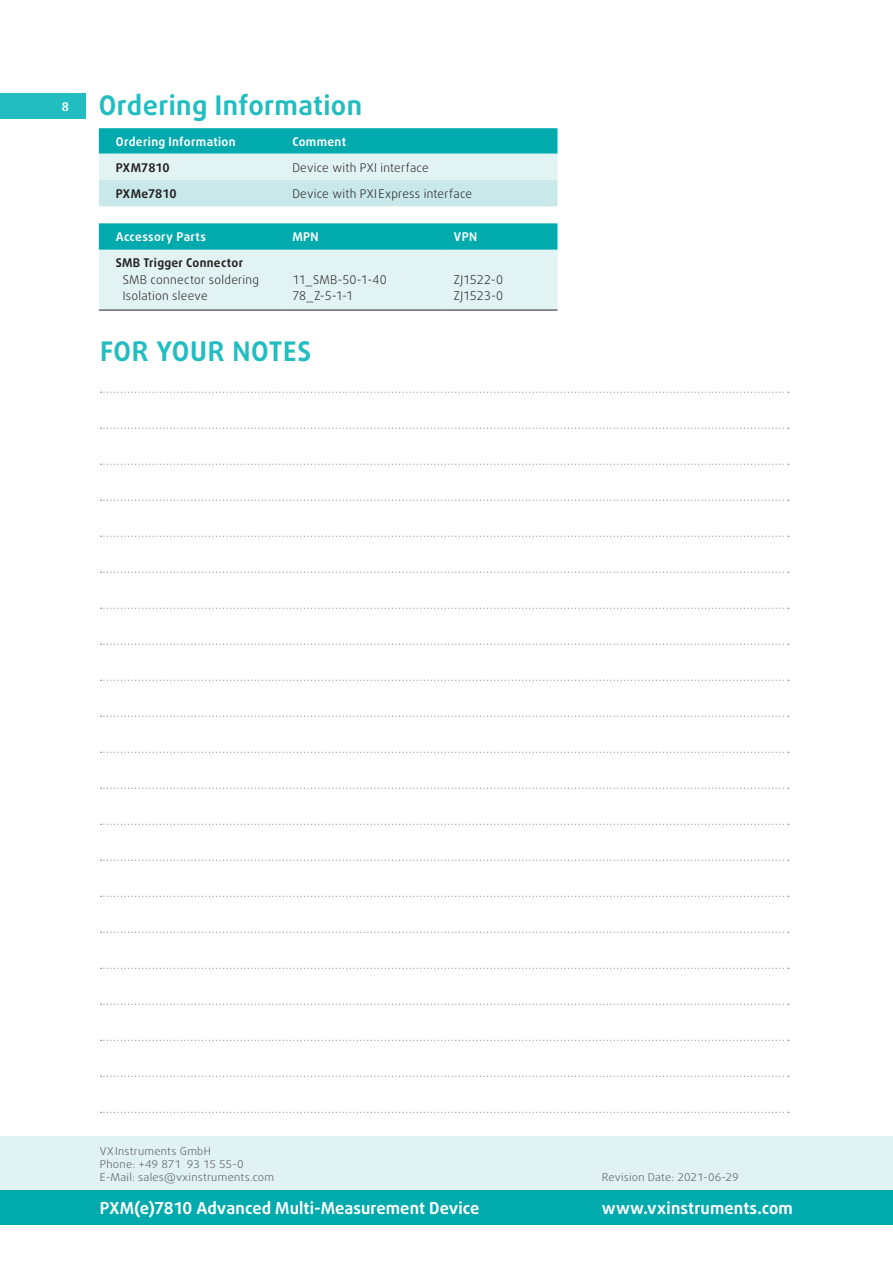
<style>
.page{position:relative;width:893px;height:1263px;background:#fff}
.page>*{position:absolute;margin:0;border:0;box-sizing:border-box;transform-origin:0 0}
.Header_überTabelle{font:700 27px "Daxline Pro";letter-spacing:.015em;color:#21bdc1}
.t1{font:700 16.5px "Daxline Pro";letter-spacing:.005em;color:#fff}
.Tabelle{font:300 12px/16.5px "Daxline Pro";letter-spacing:.02em;color:#231f20}
.Tabelle_Überschrift{font:700 12px "Daxline Pro";letter-spacing:.025em;color:#fff}
.Tabelle-2{font:700 12px "Daxline Pro";letter-spacing:.02em;color:#231f20}
.Tabelle-3{font:700 12px "Daxline Pro";letter-spacing:-.005em;color:#231f20}
.Tabelle-4{font:700 12px "Daxline Pro";color:#231f20}
.Seitenzahl{font:700 12px "Daxline Pro";color:#fff}
.Kleingedruckt{font:300 10.65px/13px "Daxline Pro";letter-spacing:.02em;color:#57585a;scale:1.05 1}
</style>
<div class="page">
<div style="left:0;top:1136px;width:893px;height:55px;background:#e0f2f3"></div>
<div style="left:0;top:1191px;width:893px;height:34px;background:#00aaad"></div>
<div style="left:0;top:94px;width:85px;height:25px;background:#21bdc1"></div>
<svg style="left:100px;top:392px;width:689px;height:1px"></svg>
<svg style="left:100px;top:428px;width:689px;height:1px"></svg>
<svg style="left:100px;top:464px;width:689px;height:1px"></svg>
<svg style="left:100px;top:500px;width:689px;height:1px"></svg>
<svg style="left:100px;top:536px;width:689px;height:1px"></svg>
<svg style="left:100px;top:572px;width:689px;height:1px"></svg>
<svg style="left:100px;top:608px;width:689px;height:1px"></svg>
<svg style="left:100px;top:644px;width:689px;height:1px"></svg>
<svg style="left:100px;top:680px;width:689px;height:1px"></svg>
<svg style="left:100px;top:716px;width:689px;height:1px"></svg>
<svg style="left:100px;top:752px;width:689px;height:1px"></svg>
<svg style="left:100px;top:788px;width:689px;height:1px"></svg>
<svg style="left:100px;top:824px;width:689px;height:1px"></svg>
<svg style="left:100px;top:860px;width:689px;height:1px"></svg>
<svg style="left:100px;top:896px;width:689px;height:1px"></svg>
<svg style="left:100px;top:932px;width:689px;height:1px"></svg>
<svg style="left:100px;top:968px;width:689px;height:1px"></svg>
<svg style="left:100px;top:1004px;width:689px;height:1px"></svg>
<svg style="left:100px;top:1040px;width:689px;height:1px"></svg>
<svg style="left:100px;top:1076px;width:689px;height:1px"></svg>
<svg style="left:100px;top:1112px;width:689px;height:1px"></svg>
<svg style="left:99px;top:128px;width:458px;height:26px;background:#06acae"></svg>
<svg style="left:99px;top:154px;width:458px;height:156px;fill:#e2f3f4"></svg>
<div style="left:99px;top:180px;width:458px;height:26px;background:#c8e8ea"></div>
<svg style="left:99px;top:223px;width:458px;height:27px;background:#06acae"></svg>
<hr style="left:99px;top:310px;width:185px;height:1px;background:#231f20">
<hr style="left:284px;top:310px;width:161px;height:1px;background:#231f20">
<hr style="left:445px;top:310px;width:112px;height:1px;background:#231f20">
<p class="Seitenzahl" style="left:62px;top:98px;width:9px">8</p>
<p class="Tabelle_Überschrift" style="left:62px;top:98px;width:9px">4</p>
<p class="Header_überTabelle" style="left:99px;top:88px;width:265px">Ordering Information</p>
<p class="Tabelle_Überschrift" style="left:116px;top:133px;width:121px">Ordering Information</p>
<p class="Tabelle_Überschrift" style="left:292px;top:133px;width:55px">Comment</p>
<p class="Tabelle-4" style="left:116px;top:159px;width:55px">PXM7810</p>
<p class="Tabelle" style="left:292px;top:159px;width:138px">Device with PXI interface</p>
<p class="Tabelle-3" style="left:116px;top:186px;width:62px">PXMe7810</p>
<p class="Tabelle" style="left:292px;top:185px;width:181px">Device with PXI Express interface</p>
<p class="Tabelle_Überschrift" style="left:116px;top:229px;width:92px">Accessory Parts</p>
<p class="Tabelle_Überschrift" style="left:292px;top:229px;width:28px">MPN</p>
<p class="Tabelle_Überschrift" style="left:454px;top:229px;width:25px">VPN</p>
<p class="Tabelle-2" style="left:116px;top:255px;width:129px">SMB Trigger Connector</p>
<p class="Tabelle" style="left:123px;top:272px;width:138px">SMB connector soldering<br>Isolation sleeve</p>
<p class="Tabelle" style="left:292px;top:272px;width:96px">11_SMB-50-1-40<br>78_Z-5-1-1</p>
<p class="Tabelle" style="left:454px;top:272px;width:51px">ZJ1522-0<br>ZJ1523-0</p>
<p class="Header_überTabelle" style="left:100px;top:333px;width:213px">FOR YOUR NOTES</p>
<p class="Kleingedruckt" style="left:100px;top:1144px;width:168px">VXInstruments GmbH<br>Phone: +49 871 93 15 55-0<br>E-Mail: sales@vxinstruments.com</p>
<p class="t1" style="left:100px;top:1197px;width:381px">PXM(e)7810 Advanced Multi-Measurement Device</p>
<p class="t1" style="left:602px;top:1197px;width:193px">www.vxinstruments.com</p>
<p class="Kleingedruckt" style="left:602px;top:1170px;width:132px">Revision Date: 2021-06-29</p>
</div>
